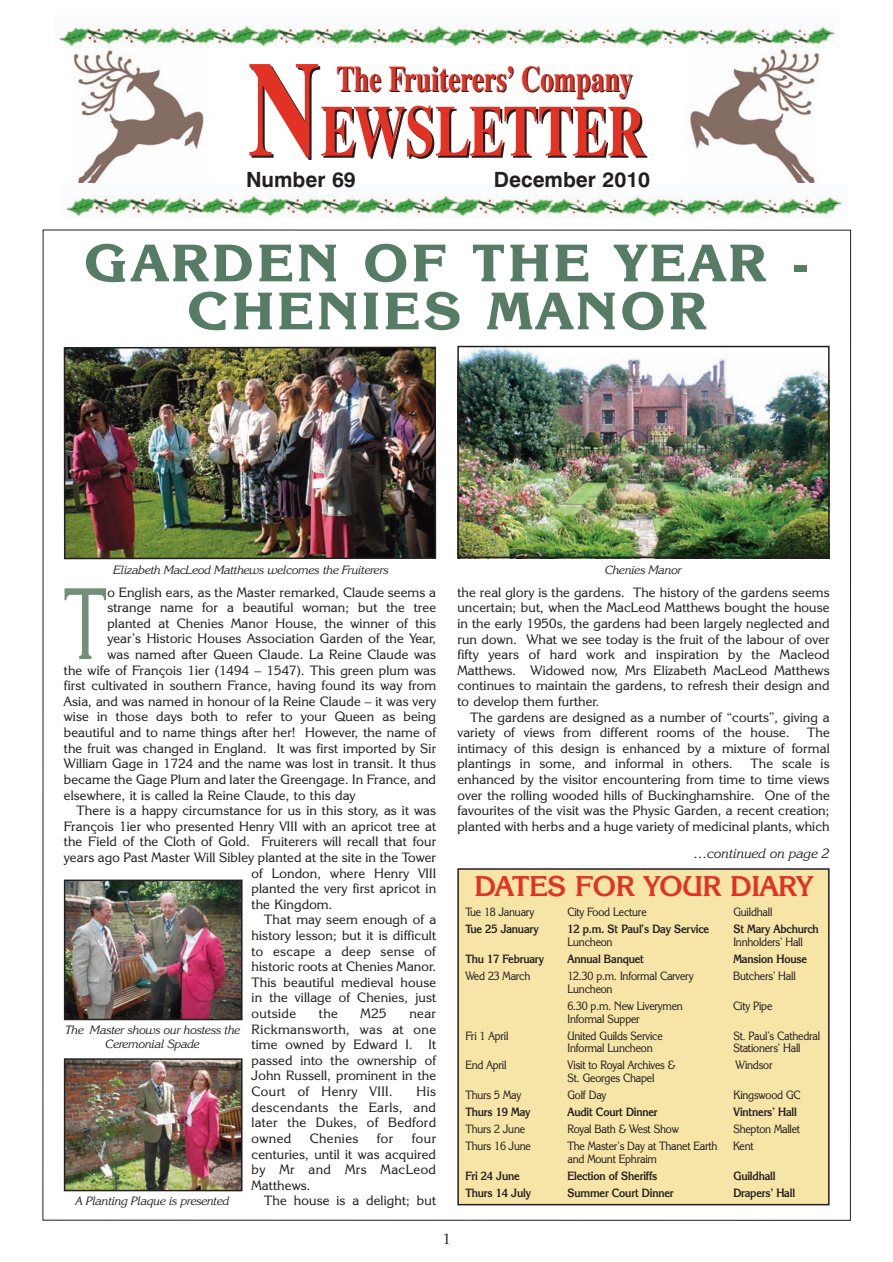
<style>
.page{position:relative;width:893px;height:1262px;background:#fff}
.page>*{position:absolute;margin:0;border:0;box-sizing:border-box;transform-origin:0 0}
.t1{font:101.1px "Korinna IT Cby BT";color:#738f7b;scale:.7 1}
.t2{font:700 72px "Dutch 801 BT";color:#231f20;scale:.74 1}
.t3{font:800 52.5px/48px "Korinna IT Cby BT";letter-spacing:.08em;color:#567c65;text-align:center}
.t4{font:700 36px "Dutch 801 BT";color:#231f20;scale:.75 1}
.t5{font:700 28.5px "Korinna IT Cby BT";color:#e13224}
.t6{font:700 21px "Swiss 721 BT";color:#231f20}
.t7{font:15px "Korinna IT Cby BT";color:#231f20}
.t8{font:13.5px/15.6px "Korinna IT Cby BT";letter-spacing:.01em;color:#231f20;text-align:justify}
.t9{font:italic 13.5px "Korinna IT Cby BT";color:#231f20}
.t10{font:13.5px "Korinna IT Cby BT";letter-spacing:.035em;color:#231f20}
.t11{font:12px/17px "Korinna IT Cby BT";letter-spacing:-.015em;color:#231f20;scale:.9 1}
.t12{font:700 12px "Korinna IT Cby BT";letter-spacing:-.015em;color:#231f20;scale:.9 1}
.t13{font:italic 12px/13.5px "Korinna IT Cby BT";letter-spacing:-.015em;color:#231f20;text-align:center}
.s1{font-size:135px;color:#e13224}
</style>
<div class="page">
<img style="left:690px;top:48px;width:130px;height:135px">
<div style="left:458px;top:869px;width:370px;height:335px;background:#f7e5a8"></div>
<div style="left:457px;top:868px;width:372px;height:337px;border:2px solid #231f20"></div>
<img style="left:67px;top:1061px;width:172px;height:127px">
<div style="left:64px;top:1058px;width:178px;height:133px;border:2px solid #231f20"></div>
<img style="left:460px;top:349px;width:366px;height:206px">
<div style="left:457px;top:346px;width:372px;height:212px;border:2px solid #231f20"></div>
<img style="left:67px;top:350px;width:366px;height:206px">
<div style="left:64px;top:347px;width:372px;height:212px;border:2px solid #231f20"></div>
<img style="left:73px;top:48px;width:131px;height:135px">
<img style="left:59px;top:24px;width:777px;height:23px">
<img style="left:66px;top:194px;width:777px;height:23px">
<img style="left:67px;top:882px;width:172px;height:135px">
<div style="left:64px;top:879px;width:178px;height:141px;border:2px solid #231f20"></div>
<h2 class="t2" style="left:247px;top:108px;width:542px"><span class="s1">N</span>EWSLETTER</h2>
<h3 class="t4" style="left:338px;top:67px;width:395px">The Fruiterers’ Company</h3>
<h3 class="t6" style="left:246px;top:171px;width:111px">Number 69</h3>
<h3 class="t6" style="left:494px;top:171px;width:158px">December 2010</h3>
<h3 class="t3" style="left:85px;top:245px;width:725px">GARDEN OF THE YEAR -<br>CHENIES MANOR</h3>
<p class="t13" style="left:113px;top:564px;width:277px">Elizabeth MacLeod Matthews welcomes the Fruiterers</p>
<p class="t13" style="left:605px;top:564px;width:78px">Chenies Manor</p>
<h1 class="t1" style="left:64px;top:588px;width:63px">T</h1>
<p class="t8" style="left:107px;top:585px;width:330px">o English ears, as the Master remarked, Claude seems a</p>
<p class="t8" style="left:107px;top:601px;width:330px">strange name for a beautiful woman; but the tree</p>
<p class="t8" style="left:107px;top:617px;width:330px">planted at Chenies Manor House, the winner of this</p>
<p class="t8" style="left:107px;top:632px;width:330px">year’s Historic Houses Association Garden of the Year,</p>
<p class="t8" style="left:107px;top:648px;width:330px">was named after Queen Claude. La Reine Claude was</p>
<p class="t8" style="left:64px;top:663px;width:374px">the wife of François 1ier (1494 – 1547). This green plum was</p>
<p class="t8" style="left:64px;top:679px;width:374px">first cultivated in southern France, having found its way from</p>
<p class="t8" style="left:64px;top:695px;width:373px">Asia, and was named in honour of la Reine Claude – it was very</p>
<p class="t8" style="left:64px;top:710px;width:374px">wise in those days both to refer to your Queen as being</p>
<p class="t8" style="left:64px;top:726px;width:374px">beautiful and to name things after her! However, the name of</p>
<p class="t8" style="left:64px;top:741px;width:374px">the fruit was changed in England. It was first imported by Sir</p>
<p class="t8" style="left:64px;top:757px;width:374px">William Gage in 1724 and the name was lost in transit. It thus</p>
<p class="t8" style="left:64px;top:773px;width:374px">became the Gage Plum and later the Greengage. In France, and</p>
<p class="t8" style="left:64px;top:788px;width:293px">elsewhere, it is called la Reine Claude, to this day</p>
<p class="t8" style="left:77px;top:804px;width:361px">There is a happy circumstance for us in this story, as it was</p>
<p class="t8" style="left:64px;top:820px;width:374px">François 1ier who presented Henry VIII with an apricot tree at</p>
<p class="t8" style="left:64px;top:835px;width:374px">the Field of the Cloth of Gold. Fruiterers will recall that four</p>
<p class="t8" style="left:64px;top:851px;width:374px">years ago Past Master Will Sibley planted at the site in the Tower</p>
<p class="t8" style="left:251px;top:866px;width:186px">of London, where Henry VIII</p>
<p class="t8" style="left:251px;top:882px;width:186px">planted the very first apricot in</p>
<p class="t8" style="left:251px;top:898px;width:82px">the Kingdom.</p>
<p class="t8" style="left:264px;top:913px;width:173px">That may seem enough of a</p>
<p class="t8" style="left:251px;top:929px;width:186px">history lesson; but it is difficult</p>
<p class="t8" style="left:251px;top:944px;width:186px">to escape a deep sense of</p>
<p class="t8" style="left:251px;top:960px;width:186px">historic roots at Chenies Manor.</p>
<p class="t8" style="left:251px;top:976px;width:186px">This beautiful medieval house</p>
<p class="t8" style="left:251px;top:991px;width:186px">in the village of Chenies, just</p>
<p class="t10" style="left:251px;top:1008px;width:46px">outside</p>
<p class="t8" style="left:319px;top:1007px;width:21px">the</p>
<p class="t8" style="left:360px;top:1007px;width:28px">M25</p>
<p class="t8" style="left:251px;top:1007px;width:186px;text-indent:158px">near Rickmansworth, was at one time owned by Edward I. It passed into the ownership of John Russell, prominent in the Court of Henry VIII.</p>
<p class="t13" style="left:65px;top:1024px;width:177px">The Master shows our hostess the<br>Ceremonial Spade</p>
<p class="t8" style="left:251px;top:1085px;width:186px;text-indent:165px">His descendants the Earls, and later the Dukes, of Bedford owned</p>
<p class="t10" style="left:310px;top:1133px;width:50px">Chenies</p>
<p class="t8" style="left:377px;top:1132px;width:18px">for</p>
<p class="t8" style="left:251px;top:1132px;width:186px;text-indent:160px">four centuries, until it was acquired by Mr and Mrs MacLeod Matthews.</p>
<p class="t8" style="left:264px;top:1194px;width:173px">The house is a delight; but</p>
<p class="t13" style="left:76px;top:1195px;width:155px">A Planting Plaque is presented</p>
<p class="t8" style="left:457px;top:586px;width:374px">the real glory is the gardens. The history of the gardens seems uncertain; but, when the MacLeod Matthews bought the house in the early 1950s, the gardens had been largely neglected and run down. What we see today is the fruit of the labour of over fifty years of hard work and inspiration by the Macleod Matthews. Widowed now, Mrs Elizabeth MacLeod Matthews continues to maintain the gardens, to refresh their design and to develop them further.</p>
<p class="t8" style="left:457px;top:710px;width:374px;text-indent:13px">The gardens are designed as a number of “courts”, giving a variety of views from different rooms of the house.</p>
<p class="t8" style="left:457px;top:726px;width:374px;text-indent:350px">The intimacy of this design is enhanced by a mixture of formal plantings in some, and informal in others.</p>
<p class="t8" style="left:457px;top:757px;width:374px;text-indent:293px">The scale is enhanced by the visitor encountering from time to time views over the rolling wooded hills of Buckinghamshire. One of the favourites of the visit was the Physic Garden, a recent creation; planted with herbs and a huge variety of medicinal plants, which</p>
<p class="t9" style="left:694px;top:848px;width:137px">…continued on page 2</p>
<h3 class="t5" style="left:474px;top:876px;width:339px">DATES FOR YOUR DIARY</h3>
<p class="t11" style="left:465px;top:905px;width:78px">Tue 18 January</p>
<p class="t11" style="left:567px;top:905px;width:90px">City Food Lecture</p>
<p class="t11" style="left:733px;top:905px;width:45px">Guildhall</p>
<p class="t12" style="left:465px;top:925px;width:83px">Tue 25 January</p>
<p class="t12" style="left:567px;top:925px;width:159px">12 p.m. St Paul’s Day Service</p>
<p class="t12" style="left:733px;top:925px;width:96px">St Mary Abchurch</p>
<p class="t11" style="left:567px;top:934px;width:52px">Luncheon</p>
<p class="t11" style="left:733px;top:934px;width:79px">Innholders’ Hall</p>
<p class="t12" style="left:465px;top:954px;width:89px">Thu 17 February</p>
<p class="t12" style="left:567px;top:954px;width:86px">Annual Banquet</p>
<p class="t12" style="left:733px;top:954px;width:84px">Mansion House</p>
<p class="t11" style="left:465px;top:968px;width:74px">Wed 23 March</p>
<p class="t11" style="left:567px;top:968px;width:141px">12.30 p.m. Informal Carvery</p>
<p class="t11" style="left:733px;top:968px;width:71px">Butchers’ Hall</p>
<p class="t11" style="left:567px;top:981px;width:130px">Luncheon<br>6.30 p.m. New Liverymen</p>
<p class="t11" style="left:733px;top:998px;width:45px">City Pipe</p>
<p class="t11" style="left:567px;top:1011px;width:82px">Informal Supper</p>
<p class="t11" style="left:465px;top:1028px;width:49px">Fri 1 April</p>
<p class="t11" style="left:567px;top:1028px;width:107px">United Guilds Service</p>
<p class="t11" style="left:733px;top:1028px;width:98px">St. Paul’s Cathedral</p>
<p class="t11" style="left:567px;top:1041px;width:96px">Informal Luncheon</p>
<p class="t11" style="left:733px;top:1041px;width:76px">Stationers’ Hall</p>
<p class="t11" style="left:465px;top:1058px;width:47px">End April</p>
<p class="t11" style="left:567px;top:1058px;width:122px">Visit to Royal Archives &amp;</p>
<p class="t11" style="left:735px;top:1058px;width:43px">Windsor</p>
<p class="t11" style="left:567px;top:1070px;width:98px">St. Georges Chapel</p>
<p class="t11" style="left:465px;top:1087px;width:63px">Thurs 5 May</p>
<p class="t11" style="left:567px;top:1087px;width:45px">Golf Day</p>
<p class="t11" style="left:733px;top:1087px;width:76px">Kingswood GC</p>
<p class="t12" style="left:465px;top:1107px;width:74px">Thurs 19 May</p>
<p class="t12" style="left:567px;top:1107px;width:102px">Audit Court Dinner</p>
<p class="t12" style="left:733px;top:1107px;width:72px">Vintners’ Hall</p>
<p class="t11" style="left:465px;top:1121px;width:68px">Thurs 2 June</p>
<p class="t11" style="left:567px;top:1121px;width:125px">Royal Bath &amp; West Show</p>
<p class="t11" style="left:733px;top:1121px;width:76px">Shepton Mallet</p>
<p class="t11" style="left:465px;top:1138px;width:74px">Thurs 16 June</p>
<p class="t11" style="left:567px;top:1138px;width:168px">The Master’s Day at Thanet Earth</p>
<p class="t11" style="left:733px;top:1138px;width:24px">Kent</p>
<p class="t11" style="left:567px;top:1151px;width:101px">and Mount Ephraim</p>
<p class="t12" style="left:465px;top:1171px;width:62px">Fri 24 June</p>
<p class="t12" style="left:567px;top:1171px;width:102px">Election of Sheriffs</p>
<p class="t12" style="left:733px;top:1171px;width:48px">Guildhall</p>
<p class="t12" style="left:465px;top:1188px;width:74px">Thurs 14 July</p>
<p class="t12" style="left:567px;top:1188px;width:120px">Summer Court Dinner</p>
<p class="t12" style="left:733px;top:1188px;width:70px">Drapers’ Hall</p>
<p class="t7" style="left:442px;top:1233px;width:10px">1</p>
</div>
